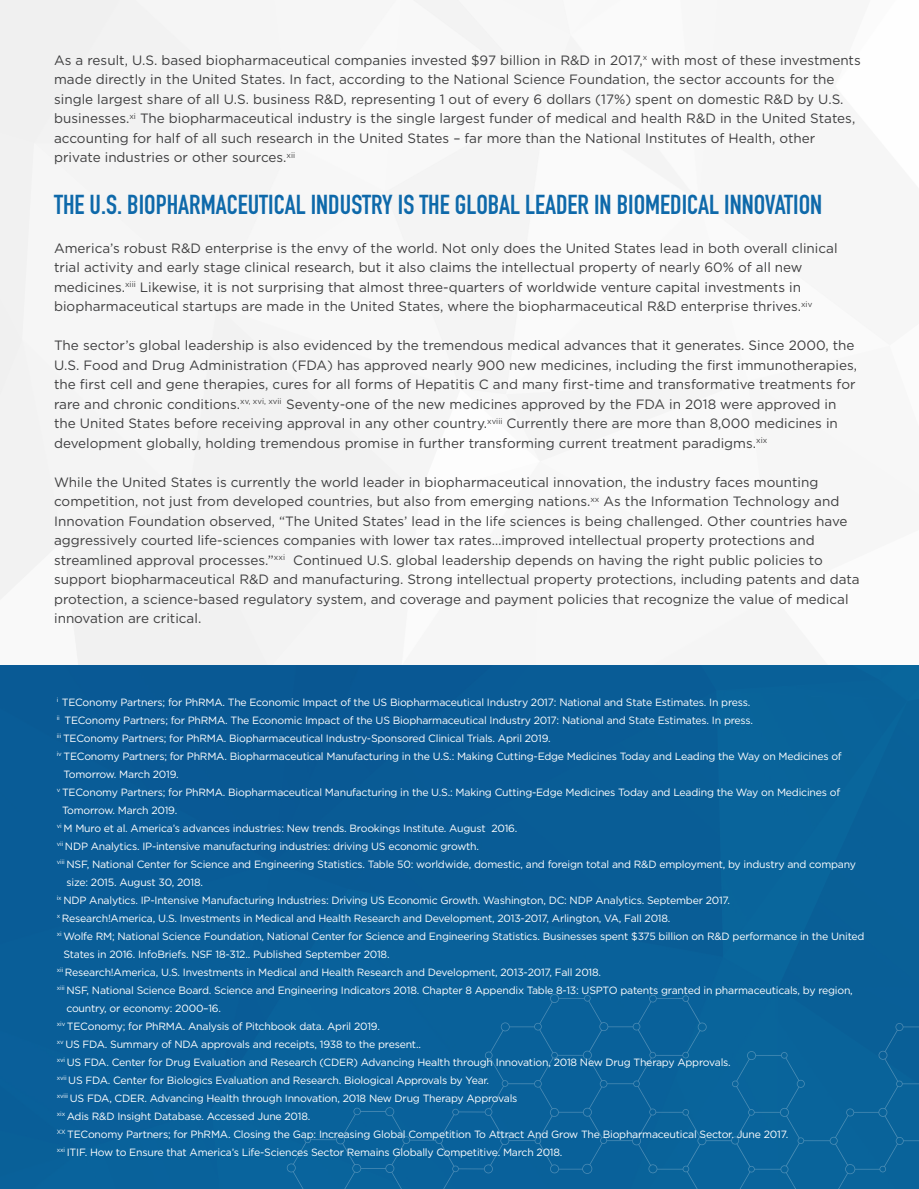
<style>
.page{position:relative;width:919px;height:1189px;background:#fff}
.page>*{position:absolute;margin:0;border:0;box-sizing:border-box;transform-origin:0 0}
.t1{font:27px "DIN Engschrift Std";color:#0e69aa}
.t2{font:13.5px/19.5px "Gotham";color:#3e3e3f}
.t3{font:10.5px/18px "Gotham";letter-spacing:-.02em;color:#fff}
</style>
<div class="page">
<div style="left:0;top:665px;width:918px;height:523px;background:#095d97"></div>
<div style="left:287px;top:993px;width:631px;height:195px;background:#09629b"></div>
<p class="t2" style="left:54px;top:50px;width:807px">As a result, U.S. based biopharmaceutical companies invested $97 billion in R&amp;D in 2017,<sup>x</sup> with most of these investments made directly in the United States. In fact, according to the National Science Foundation, the sector accounts for the single largest share of all U.S. business R&amp;D, representing 1 out of every 6 dollars (17%) spent on domestic R&amp;D by U.S. businesses.<sup>xi</sup> The biopharmaceutical industry is the single largest funder of medical and health R&amp;D in the United States, accounting for half of all such research in the United States – far more than the National Institutes of Health, other private industries or other sources.<sup>xii</sup></p>
<p class="t1" style="left:54px;top:188px;width:769px">THE U.S. BIOPHARMACEUTICAL INDUSTRY IS THE GLOBAL LEADER IN BIOMEDICAL INNOVATION</p>
<p class="t2" style="left:54px;top:238px;width:784px">America’s robust R&amp;D enterprise is the envy of the world. Not only does the United States lead in both overall clinical trial activity and early stage clinical research, but it also claims the intellectual property of nearly 60% of all new medicines.<sup>xiii</sup> Likewise, it is not surprising that almost three-quarters of worldwide venture capital investments in biopharmaceutical startups are made in the United States, where the biopharmaceutical R&amp;D enterprise thrives.<sup>xiv</sup></p>
<p class="t2" style="left:54px;top:335px;width:804px">The sector’s global leadership is also evidenced by the tremendous medical advances that it generates. Since 2000, the U.S. Food and Drug Administration (FDA) has approved nearly 900 new medicines, including the first immunotherapies, the first cell and gene therapies, cures for all forms of Hepatitis C and many first-time and transformative treatments for rare and chronic conditions.<sup>xv,</sup> <sup>xvi,</sup> <sup>xvii</sup> Seventy-one of the new medicines approved by the FDA in 2018 were approved in the United States before receiving approval in any other country.<sup>xviii</sup> Currently there are more than 8,000 medicines in development globally, holding tremendous promise in further transforming current treatment paradigms.<sup>xix</sup></p>
<p class="t2" style="left:54px;top:472px;width:806px">While the United States is currently the world leader in biopharmaceutical innovation, the industry faces mounting competition, not just from developed countries, but also from emerging nations.<sup>xx</sup> As the Information Technology and Innovation Foundation observed, “The United States’ lead in the life sciences is being challenged. Other countries have aggressively courted life-sciences companies with lower tax rates…improved intellectual property protections and streamlined approval processes.”<sup>xxi</sup> Continued U.S. global leadership depends on having the right public policies to support biopharmaceutical R&amp;D and manufacturing. Strong intellectual property protections, including patents and data protection, a science-based regulatory system, and coverage and payment policies that recognize the value of medical innovation are critical.</p>
<p class="t3" style="left:57px;top:692px;width:694px"><sup>i</sup> TEConomy Partners; for PhRMA. The Economic Impact of the US Biopharmaceutical Industry 2017: National and State Estimates. In press.</p>
<p class="t3" style="left:57px;top:710px;width:697px"><sup>ii</sup> TEConomy Partners; for PhRMA. The Economic Impact of the US Biopharmaceutical Industry 2017: National and State Estimates. In press.</p>
<p class="t3" style="left:57px;top:728px;width:495px"><sup>iii</sup> TEConomy Partners; for PhRMA. Biopharmaceutical Industry-Sponsored Clinical Trials. April 2019.</p>
<p class="t3" style="left:63px;top:746px;width:779px;text-indent:-7px"><sup>iv</sup> TEConomy Partners; for PhRMA. Biopharmaceutical Manufacturing in the U.S.: Making Cutting-Edge Medicines Today and Leading the Way on Medicines of<br>Tomorrow. March 2019.</p>
<p class="t3" style="left:62px;top:782px;width:779px;text-indent:-5px"><sup>v</sup> TEConomy Partners; for PhRMA. Biopharmaceutical Manufacturing in the U.S.: Making Cutting-Edge Medicines Today and Leading the Way on Medicines of<br>Tomorrow. March 2019.</p>
<p class="t3" style="left:57px;top:818px;width:462px"><sup>vi</sup> M Muro et al. America’s advances industries: New trends. Brookings Institute. August 2016.</p>
<p class="t3" style="left:57px;top:836px;width:423px"><sup>vii</sup> NDP Analytics. IP-intensive manufacturing industries: driving US economic growth.</p>
<p class="t3" style="left:66px;top:854px;width:790px;text-indent:-10px"><sup>viii</sup> NSF, National Center for Science and Engineering Statistics. Table 50: worldwide, domestic, and foreign total and R&amp;D employment, by industry and company size: 2015. August 30, 2018.</p>
<p class="t3" style="left:57px;top:890px;width:674px"><sup>ix</sup> NDP Analytics. IP-Intensive Manufacturing Industries: Driving US Economic Growth. Washington, DC: NDP Analytics. September 2017.</p>
<p class="t3" style="left:57px;top:908px;width:615px"><sup>x</sup> Research!America, U.S. Investments in Medical and Health Research and Development, 2013-2017, Arlington, VA, Fall 2018.</p>
<p class="t3" style="left:63px;top:926px;width:802px;text-indent:-7px"><sup>xi</sup> Wolfe RM; National Science Foundation, National Center for Science and Engineering Statistics. Businesses spent $375 billion on R&amp;D performance in the United<br>States in 2016. InfoBriefs. NSF 18-312.. Published September 2018.</p>
<p class="t3" style="left:57px;top:962px;width:545px"><sup>xii</sup> Research!America, U.S. Investments in Medical and Health Research and Development, 2013-2017, Fall 2018.</p>
<p class="t3" style="left:66px;top:980px;width:787px;text-indent:-10px"><sup>xiii</sup> NSF, National Science Board. Science and Engineering Indicators 2018. Chapter 8 Appendix Table 8-13: USPTO patents granted in pharmaceuticals, by region, country, or economy: 2000–16.</p>
<p class="t3" style="left:57px;top:1016px;width:324px"><sup>xiv</sup> TEConomy; for PhRMA. Analysis of Pitchbook data. April 2019.</p>
<p class="t3" style="left:57px;top:1034px;width:365px"><sup>xv</sup> US FDA. Summary of NDA approvals and receipts, 1938 to the present..</p>
<p class="t3" style="left:57px;top:1052px;width:675px"><sup>xvi</sup> US FDA. Center for Drug Evaluation and Research (CDER) Advancing Health through Innovation, 2018 New Drug Therapy Approvals.</p>
<p class="t3" style="left:57px;top:1070px;width:434px"><sup>xvii</sup> US FDA. Center for Biologics Evaluation and Research. Biological Approvals by Year.</p>
<p class="t3" style="left:57px;top:1088px;width:462px"><sup>xviii</sup> US FDA, CDER. Advancing Health through Innovation, 2018 New Drug Therapy Approvals</p>
<p class="t3" style="left:57px;top:1106px;width:255px"><sup>xix</sup> Adis R&amp;D Insight Database. Accessed June 2018.</p>
<p class="t3" style="left:57px;top:1124px;width:732px"><sup>XX</sup> TEConomy Partners; for PhRMA. Closing the Gap: Increasing Global Competition To Attract And Grow The Biopharmaceutical Sector. June 2017.</p>
<p class="t3" style="left:57px;top:1142px;width:507px"><sup>xxi</sup> ITIF. How to Ensure that America’s Life-Sciences Sector Remains Globally Competitive. March 2018.</p>
</div>
